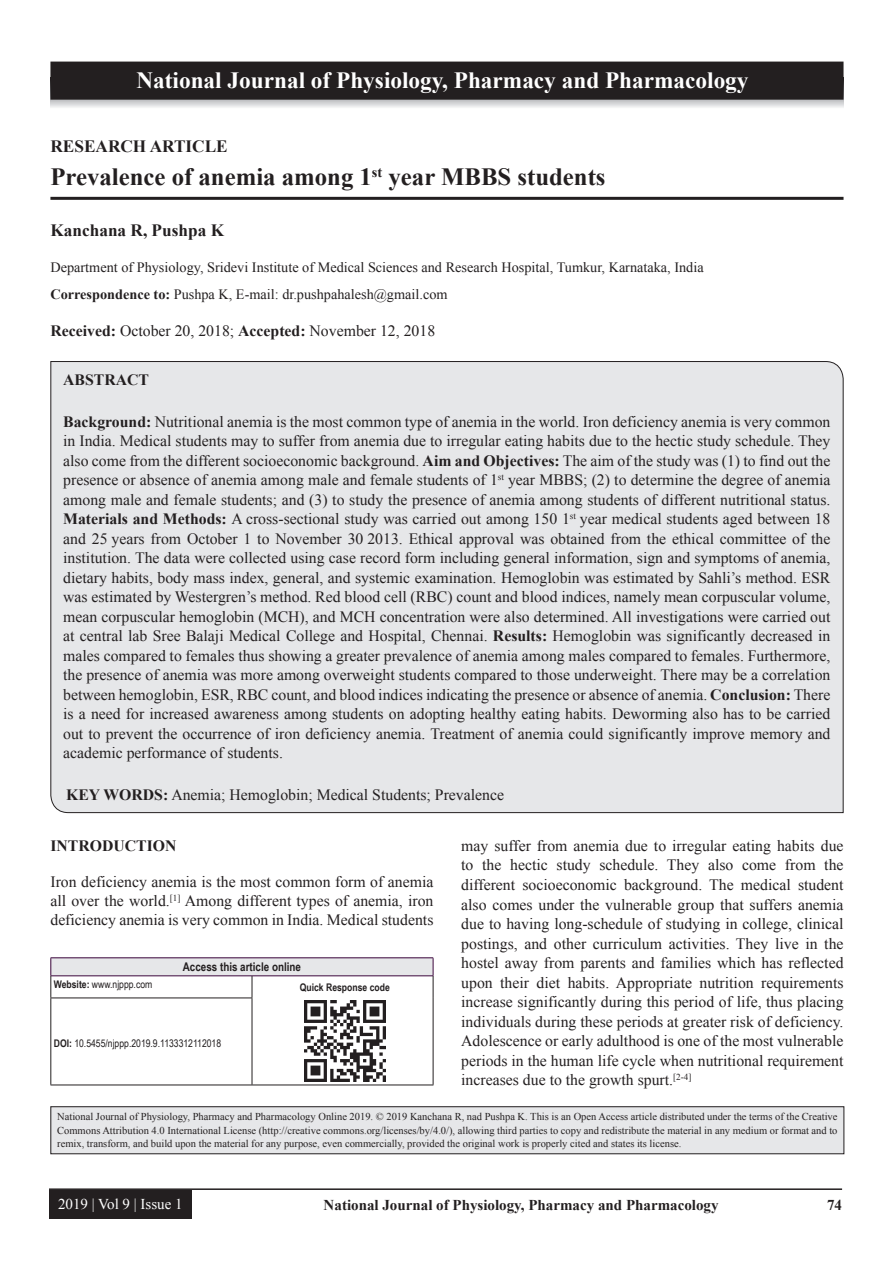
<style>
.page{position:relative;width:894px;height:1263px;background:#fff}
.page>*{position:absolute;margin:0;border:0;box-sizing:border-box;transform-origin:0 0}
.AT{font:700 24.75px "Times New Roman";color:#231f20}
.JN_1{font:700 23.25px "Times New Roman";color:#fff}
.AU{font:700 17.25px "Times New Roman";color:#231f20}
.AH{font:700 17.25px "Times New Roman";color:#231f20}
.ABS{font:15.75px/19.5px "Times New Roman";color:#231f20;text-align:justify}
.TX{font:15.75px/19.5px "Times New Roman";color:#231f20;text-align:justify}
.KWD{font:15.75px "Times New Roman";color:#231f20}
.ABSH{font:700 15.75px "Times New Roman";color:#231f20}
.RF{font:700 15px "Times New Roman";color:#231f20}
.RF_VOL{font:15px "Times New Roman";color:#fff}
.AFF{font:14.25px "Times New Roman";color:#231f20}
.ADD{font:14.25px "Times New Roman";color:#231f20}
.AAO{font:700 12px "Arial Narrow";color:#231f20}
.JN_TX{font:10.5px/13.5px "Times New Roman";color:#231f20;text-align:justify}
.Web{font:10.5px "Arial Narrow";color:#231f20}
.QR{font:700 10.5px "Arial Narrow";color:#231f20}
.s1{font-weight:700}
</style>
<div class="page">
<hr style="left:49px;top:1188px;width:792px;height:1px;background:#231f20">
<div style="left:49px;top:1189px;width:143px;height:29px;background:#231f20"></div>
<hr style="left:50px;top:197px;width:793px;height:3px;background:#231f20">
<div style="left:50px;top:361px;width:793px;height:452px;background:#e6e7e9"></div>
<div style="left:51px;top:957px;width:382px;height:18px;background:#e6e7e9"></div>
<hr style="left:51px;top:975px;width:201px;height:1px;background:#3e083e">
<hr style="left:252px;top:975px;width:181px;height:1px;background:#3e083e">
<svg style="left:50px;top:958px;width:2px;height:39px"></svg>
<svg style="left:251px;top:976px;width:1px;height:21px"></svg>
<hr style="left:50px;top:997px;width:202px;height:1px;background:#231f20">
<hr style="left:50px;top:998px;width:1px;height:86px;background:#231f20">
<hr style="left:251px;top:998px;width:1px;height:86px;background:#231f20">
<hr style="left:50px;top:1084px;width:202px;height:1px;background:#231f20">
<svg style="left:432px;top:958px;width:1px;height:40px"></svg>
<hr style="left:432px;top:998px;width:1px;height:86px;background:#231f20">
<hr style="left:252px;top:1084px;width:181px;height:1px;background:#231f20">
<hr style="left:51px;top:957px;width:201px;height:1px;background:#3e083e">
<hr style="left:252px;top:957px;width:181px;height:1px;background:#3e083e">
<img style="left:304px;top:1000px;width:81px;height:81px">
<div style="left:51px;top:1106px;width:792px;height:47px;background:#e6e7e9"></div>
<div style="left:50px;top:1106px;width:794px;height:48px;border:1px solid #231f20"></div>
<svg style="left:51px;top:100px;width:792px;height:8px"></svg>
<div style="left:51px;top:62px;width:791px;height:37px;background:#231f20"></div>
<div style="left:50px;top:62px;width:793px;height:38px;border:2px solid #231f20"></div>
<p class="JN_1" style="left:136px;top:65px;width:613px">National Journal of Physiology, Pharmacy and Pharmacology</p>
<p class="AH" style="left:50px;top:134px;width:179px">RESEARCH ARTICLE</p>
<p class="AT" style="left:50px;top:159px;width:556px">Prevalence of anemia among 1<sup>st</sup> year MBBS students</p>
<p class="AU" style="left:50px;top:218px;width:175px">Kanchana R, Pushpa K</p>
<p class="AFF" style="left:50px;top:257px;width:654px">Department of Physiology, Sridevi Institute of Medical Sciences and Research Hospital, Tumkur, Karnataka, India</p>
<p class="ADD" style="left:50px;top:284px;width:398px"><span class="s1">Correspondence to:</span> Pushpa K, E-mail: dr.pushpahalesh@gmail.com</p>
<p class="TX" style="left:50px;top:320px;width:386px"><span class="s1">Received:</span> October 20, 2018; <span class="s1">Accepted:</span> November 12, 2018</p>
<p class="ABSH" style="left:63px;top:368px;width:87px">ABSTRACT</p>
<p class="ABS" style="left:63px;top:411px;width:768px"><span class="s1">Background:</span> Nutritional anemia is the most common type of anemia in the world. Iron deficiency anemia is very common in India. Medical students may to suffer from anemia due to irregular eating habits due to the hectic study schedule. They also come from the different socioeconomic background. <span class="s1">Aim and Objectives:</span> The aim of the study was (1) to find out the presence or absence of anemia among male and female students of 1<sup>st</sup> year MBBS; (2) to determine the degree of anemia among male and female students; and (3) to study the presence of anemia among students of different nutritional status.<br><span class="s1">Materials and Methods:</span> A cross-sectional study was carried out among 150 1<sup>st</sup> year medical students aged between 18 and 25 years from October 1 to November 30 2013. Ethical approval was obtained from the ethical committee of the institution. The data were collected using case record form including general information, sign and symptoms of anemia, dietary habits, body mass index, general, and systemic examination. Hemoglobin was estimated by Sahli’s method. ESR was estimated by Westergren’s method. Red blood cell (RBC) count and blood indices, namely mean corpuscular volume, mean corpuscular hemoglobin (MCH), and MCH concentration were also determined. All investigations were carried out at central lab Sree Balaji Medical College and Hospital, Chennai. <span class="s1">Results:</span> Hemoglobin was significantly decreased in males compared to females thus showing a greater prevalence of anemia among males compared to females. Furthermore, the presence of anemia was more among overweight students compared to those underweight. There may be a correlation between hemoglobin, ESR, RBC count, and blood indices indicating the presence or absence of anemia. <span class="s1">Conclusion:</span> There is a need for increased awareness among students on adopting healthy eating habits. Deworming also has to be carried out to prevent the occurrence of iron deficiency anemia. Treatment of anemia could significantly improve memory and academic performance of students.</p>
<p class="KWD" style="left:66px;top:784px;width:439px"><span class="s1">KEY WORDS:</span> Anemia; Hemoglobin; Medical Students; Prevalence</p>
<h1 class="ABSH" style="left:50px;top:834px;width:127px">INTRODUCTION</h1>
<p class="TX" style="left:50px;top:872px;width:384px;line-height:18.8px">Iron deficiency anemia is the most common form of anemia all over the world.<sup>[1]</sup> Among different types of anemia, iron deficiency anemia is very common in India. Medical students</p>
<p class="AAO" style="left:183px;top:958px;width:120px">Access this article online</p>
<p class="Web" style="left:54px;top:976px;width:100px"><span class="s1">Website:</span> www.njppp.com</p>
<p class="QR" style="left:300px;top:979px;width:91px">Quick Response code</p>
<p class="TX" style="left:461px;top:835px;width:383px">may suffer from anemia due to irregular eating habits due to the hectic study schedule. They also come from the different socioeconomic background. The medical student also comes under the vulnerable group that suffers anemia due to having long-schedule of studying in college, clinical postings, and other curriculum activities. They live in the hostel away from parents and families which has reflected upon their diet habits. Appropriate nutrition requirements increase significantly during this period of life, thus placing individuals during these periods at greater risk of deficiency.<br>Adolescence or early adulthood is one of the most vulnerable periods in the human life cycle when nutritional requirement increases due to the growth spurt.<sup>[2-4]</sup></p>
<p class="Web" style="left:54px;top:1035px;width:169px"><span class="s1">DOI:</span> 10.5455/njppp.2019.9.1133312112018</p>
<p class="JN_TX" style="left:57px;top:1110px;width:781px">National Journal of Physiology, Pharmacy and Pharmacology Online 2019. © 2019 Kanchana R, nad Pushpa K. This is an Open Access article distributed under the terms of the Creative Commons Attribution 4.0 International License (http://creative commons.org/licenses/by/4.0/), allowing third parties to copy and redistribute the material in any medium or format and to remix, transform, and build upon the material for any purpose, even commercially, provided the original work is properly cited and states its license.</p>
<p class="RF_VOL" style="left:58px;top:1194px;width:126px">2019 | Vol 9 | Issue 1</p>
<p class="RF" style="left:323px;top:1194px;width:396px">National Journal of Physiology, Pharmacy and Pharmacology</p>
<p class="RF" style="left:826px;top:1194px;width:16px">74</p>
</div>
